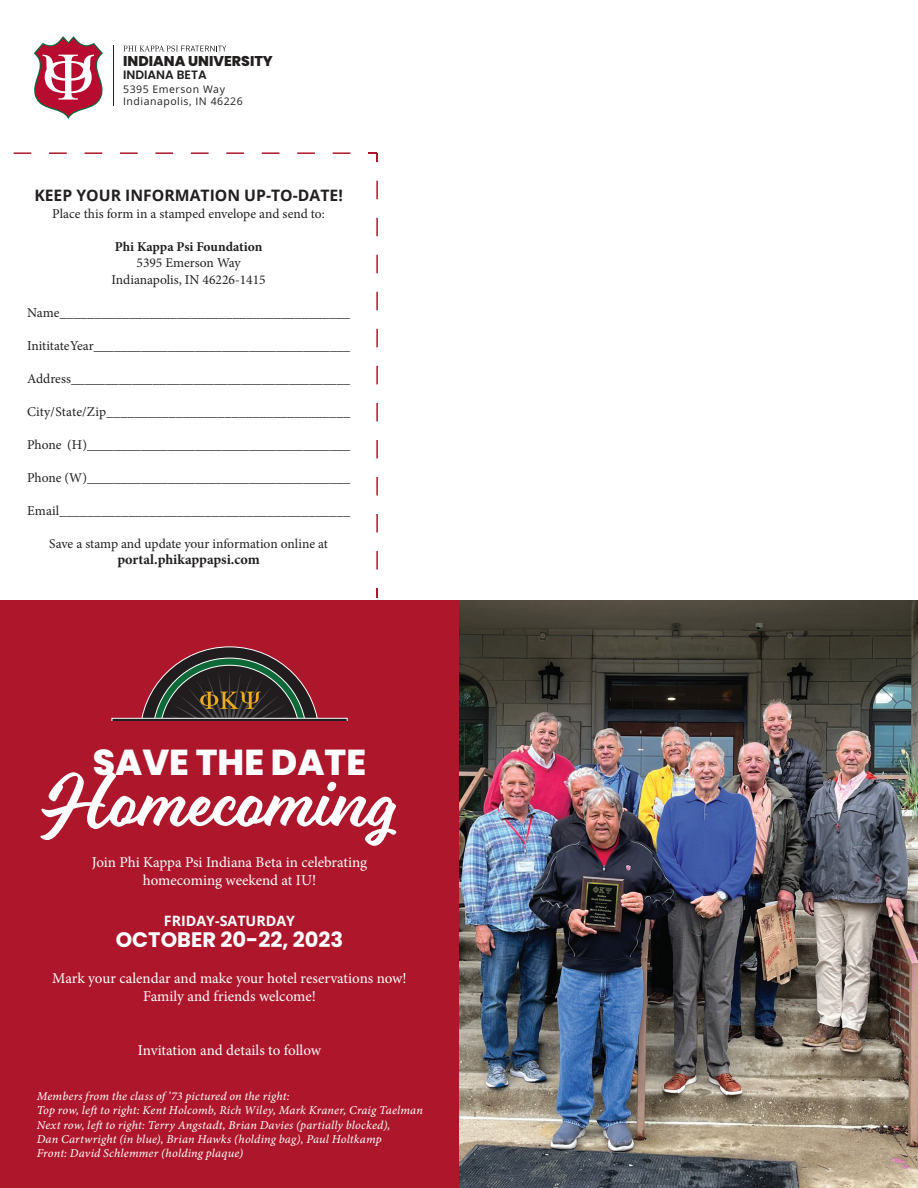
<style>
.page{position:relative;width:918px;height:1188px;background:#fff}
.page>*{position:absolute;margin:0;border:0;box-sizing:border-box;transform-origin:0 0}
.t1{font:69px "Eds Market Main Script";color:#fff}
.t2{font:800 36px "Poppins";color:#fff}
.t3{font:700 21px "Poppins";color:#fff}
.t4{font:700 15.75px "Open Sans";color:#231f20}
.t5{font:15px/18px "Minion Pro";letter-spacing:-.005em;color:#fff;text-align:center}
.t6{font:600 14.85px "Poppins";letter-spacing:-.025em;color:#fff}
.t7{font:700 14.25px "Minion Pro";color:#231f20}
.t8{font:800 14.25px "Poppins";color:#211e1e}
.t9{font:700 14.25px "Open Sans";color:#fff}
.t10{font:13.5px "Minion Pro";color:#231f20}
.t11{font:700 13.5px "Minion Pro";letter-spacing:-.005em;color:#231f20}
.t12{font:600 12.15px "Poppins";color:#211e1e}
.t13{font:12px/14.4px "Minion Pro It Capt";letter-spacing:.01em;color:#fff}
.t14{font:10.5px/12px "Open Sans";letter-spacing:.05em;color:#211e1e}
</style>
<div class="page">
<svg style="left:333px;top:152px;width:17px;height:2px"></svg>
<svg style="left:297px;top:152px;width:18px;height:2px"></svg>
<svg style="left:262px;top:152px;width:17px;height:2px"></svg>
<svg style="left:226px;top:152px;width:18px;height:2px"></svg>
<svg style="left:191px;top:152px;width:18px;height:2px"></svg>
<svg style="left:155px;top:152px;width:18px;height:2px"></svg>
<svg style="left:120px;top:152px;width:18px;height:2px"></svg>
<svg style="left:85px;top:152px;width:17px;height:2px"></svg>
<svg style="left:49px;top:152px;width:18px;height:2px"></svg>
<svg style="left:14px;top:152px;width:17px;height:2px"></svg>
<svg style="left:376px;top:588px;width:2px;height:10px"></svg>
<svg style="left:376px;top:181px;width:2px;height:18px"></svg>
<svg style="left:376px;top:218px;width:2px;height:18px"></svg>
<svg style="left:376px;top:255px;width:2px;height:18px"></svg>
<svg style="left:376px;top:292px;width:2px;height:18px"></svg>
<svg style="left:376px;top:329px;width:2px;height:18px"></svg>
<svg style="left:376px;top:366px;width:2px;height:18px"></svg>
<svg style="left:376px;top:403px;width:2px;height:18px"></svg>
<svg style="left:376px;top:440px;width:2px;height:18px"></svg>
<svg style="left:376px;top:477px;width:2px;height:18px"></svg>
<svg style="left:376px;top:514px;width:2px;height:19px"></svg>
<svg style="left:376px;top:551px;width:2px;height:19px"></svg>
<svg style="left:368px;top:152px;width:10px;height:10px"></svg>
<div style="left:0;top:601px;width:459px;height:587px;background:#ae172b"></div>
<hr style="left:113px;top:45px;width:1px;height:61px;background:#211e1e">
<svg style="left:34px;top:36px;width:69px;height:83px"></svg>
<svg style="left:123px;top:45px;width:103px;height:7px"></svg>
<img style="left:459px;top:601px;width:459px;height:587px">
<svg style="left:112px;top:647px;width:235px;height:74px"></svg>
<p class="t8" style="left:123px;top:52px;width:151px">INDIANA UNIVERSITY</p>
<p class="t12" style="left:123px;top:67px;width:85px">INDIANA BETA</p>
<p class="t14" style="left:123px;top:83px;width:121px">5395 Emerson Way<br>Indianapolis, IN 46226</p>
<p class="t4" style="left:34px;top:184px;width:310px">KEEP YOUR INFORMATION UP-TO-DATE!</p>
<p class="t10" style="left:52px;top:204px;width:274px">Place this form in a stamped envelope and send to:</p>
<p class="t11" style="left:115px;top:237px;width:149px">Phi Kappa Psi Foundation</p>
<p class="t10" style="left:137px;top:254px;width:106px">5395 Emerson Way</p>
<p class="t10" style="left:112px;top:270px;width:156px">Indianapolis, IN 46226-1415</p>
<p class="t10" style="left:27px;top:303px;width:325px">Name__________________________________________</p>
<p class="t10" style="left:27px;top:336px;width:325px">Inititate Year______________________________________</p>
<p class="t10" style="left:27px;top:369px;width:325px">Address_________________________________________</p>
<p class="t10" style="left:27px;top:402px;width:325px">City/State/Zip___________________________________</p>
<p class="t10" style="left:27px;top:435px;width:325px">Phone (H)_______________________________________</p>
<p class="t10" style="left:27px;top:468px;width:325px">Phone (W)_______________________________________</p>
<p class="t10" style="left:27px;top:501px;width:325px">Email__________________________________________</p>
<p class="t10" style="left:49px;top:534px;width:280px">Save a stamp and update your information online at</p>
<p class="t7" style="left:117px;top:549px;width:144px">portal.phikappapsi.com</p>
<p class="t2" style="left:93px;top:742px;width:275px">SAVE THE DATE</p>
<p class="t1" style="left:37px;top:761px;width:363px">Homecoming</p>
<p class="t5" style="left:92px;top:853px;width:277px">Join Phi Kappa Psi Indiana Beta in celebrating</p>
<p class="t5" style="left:143px;top:871px;width:175px">homecoming weekend at IU!</p>
<p class="t9" style="left:164px;top:911px;width:133px">FRIDAY-SATURDAY</p>
<p class="t3" style="left:116px;top:928px;width:229px">OCTOBER 20-22, 2023</p>
<p class="t5" style="left:52px;top:969px;width:356px">Mark your calendar and make your hotel reservations now!<br>Family and friends welcome!</p>
<p class="t5" style="left:138px;top:1041px;width:185px">Invitation and details to follow</p>
<p class="t6" style="left:180px;top:861px;width:100px">INDIANA BETA</p>
<p class="t13" style="left:37px;top:1089px;width:254px">Members from the class of ’73 pictured on the right:</p>
<p class="t13" style="left:37px;top:1103px;width:388px">Top row, left to right: Kent Holcomb, Rich Wiley, Mark Kraner, Craig Taelman</p>
<p class="t13" style="left:37px;top:1117px;width:355px">Next row, left to right: Terry Angstadt, Brian Davies (partially blocked),<br>Dan Cartwright (in blue), Brian Hawks (holding bag), Paul Holtkamp</p>
<p class="t13" style="left:37px;top:1146px;width:208px">Front: David Schlemmer (holding plaque)</p>
</div>
